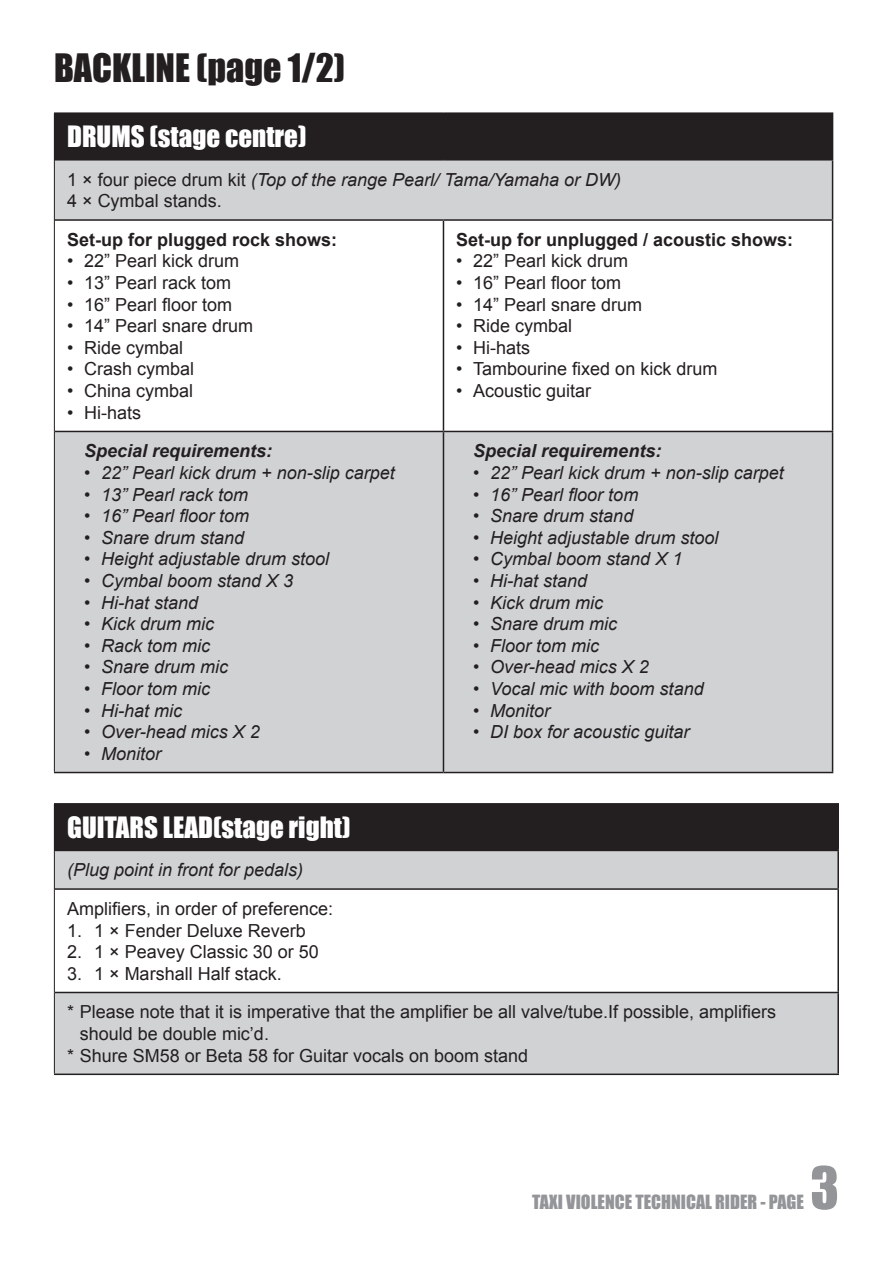
<style>
.page{position:relative;width:893px;height:1263px;background:#fff}
.page>*{position:absolute;margin:0;border:0;box-sizing:border-box;transform-origin:0 0}
.t1{font:54px "Impact";color:#939598}
.t2{font:36px "Impact";color:#231f20}
.t3{font:27px "Impact";color:#fff}
.t4{font:italic 18px/21.6px "Arial";color:#231f20}
.t5{font:18px/38.5px "Arial";color:#231f20}
.t6{font:700 18px "Arial";color:#231f20}
.t7{font:italic 700 18px "Arial";color:#231f20}
.t8{font:18px "Impact";color:#939598}
.s1{font-style:normal}
</style>
<div class="page">
<div style="left:54px;top:113px;width:779px;height:47px;background:#231f20"></div>
<div style="left:55px;top:161px;width:777px;height:611px;background:#d1d2d4"></div>
<svg style="left:55px;top:221px;width:777px;height:210px"></svg>
<hr style="left:55px;top:159px;width:388px;height:2px;background:#231f20">
<hr style="left:443px;top:159px;width:390px;height:2px;background:#231f20">
<hr style="left:832px;top:161px;width:1px;height:58px;background:#231f20">
<hr style="left:55px;top:219px;width:388px;height:2px;background:#231f20">
<hr style="left:443px;top:219px;width:390px;height:2px;background:#231f20">
<hr style="left:443px;top:221px;width:1px;height:210px;background:#231f20">
<hr style="left:832px;top:221px;width:1px;height:210px;background:#231f20">
<hr style="left:55px;top:431px;width:388px;height:1px;background:#231f20">
<hr style="left:443px;top:431px;width:390px;height:1px;background:#231f20">
<hr style="left:443px;top:432px;width:1px;height:340px;background:#231f20">
<hr style="left:832px;top:432px;width:1px;height:340px;background:#231f20">
<hr style="left:54px;top:772px;width:389px;height:1px;background:#231f20">
<hr style="left:443px;top:772px;width:390px;height:1px;background:#231f20">
<hr style="left:54px;top:160px;width:1px;height:60px;background:#231f20">
<hr style="left:54px;top:220px;width:1px;height:211px;background:#231f20">
<hr style="left:54px;top:431px;width:1px;height:341px;background:#231f20">
<div style="left:54px;top:803px;width:784px;height:47px;background:#231f20"></div>
<div style="left:55px;top:851px;width:782px;height:222px;background:#d1d2d4"></div>
<div style="left:54px;top:889px;width:784px;height:103px;background:#fff"></div>
<hr style="left:837px;top:804px;width:2px;height:46px;background:#231f20">
<hr style="left:55px;top:850px;width:784px;height:1px;background:#231f20">
<hr style="left:837px;top:851px;width:2px;height:37px;background:#231f20">
<hr style="left:55px;top:888px;width:784px;height:2px;background:#231f20">
<hr style="left:837px;top:890px;width:2px;height:102px;background:#231f20">
<hr style="left:55px;top:992px;width:784px;height:1px;background:#231f20">
<hr style="left:837px;top:993px;width:2px;height:80px;background:#231f20">
<hr style="left:54px;top:1073px;width:785px;height:2px;background:#231f20">
<hr style="left:54px;top:803px;width:785px;height:1px;background:#231f20">
<hr style="left:54px;top:850px;width:1px;height:39px;background:#231f20">
<hr style="left:54px;top:889px;width:1px;height:103px;background:#231f20">
<hr style="left:54px;top:992px;width:1px;height:81px;background:#231f20">
<h2 class="t2" style="left:54px;top:40px;width:293px">BACKLINE (page 1/2)</h2>
<h3 class="t3" style="left:67px;top:115px;width:241px">DRUMS (stage centre)</h3>
<p class="t4" style="left:67px;top:169px;width:556px"><span class="s1">1 × four piece drum kit</span> (Top of the range Pearl/ Tama/Yamaha or DW)<br><span class="s1">4 × Cymbal stands.</span></p>
<p class="t6" style="left:67px;top:228px;width:272px">Set-up for plugged rock shows:</p>
<p class="t5" style="left:67px;top:242px;width:174px">• 22” Pearl kick drum</p>
<p class="t5" style="left:67px;top:264px;width:166px">• 13” Pearl rack tom</p>
<p class="t5" style="left:67px;top:285px;width:167px">• 16” Pearl floor tom</p>
<p class="t5" style="left:67px;top:307px;width:188px">• 14” Pearl snare drum</p>
<p class="t5" style="left:67px;top:328px;width:118px">• Ride cymbal</p>
<p class="t5" style="left:67px;top:350px;width:129px">• Crash cymbal</p>
<p class="t5" style="left:67px;top:372px;width:128px">• China cymbal</p>
<p class="t5" style="left:67px;top:393px;width:76px">• Hi-hats</p>
<p class="t6" style="left:456px;top:228px;width:339px">Set-up for unplugged / acoustic shows:</p>
<p class="t5" style="left:456px;top:242px;width:174px">• 22” Pearl kick drum</p>
<p class="t5" style="left:456px;top:264px;width:167px">• 16” Pearl floor tom</p>
<p class="t5" style="left:456px;top:285px;width:188px">• 14” Pearl snare drum</p>
<p class="t5" style="left:456px;top:307px;width:118px">• Ride cymbal</p>
<p class="t5" style="left:456px;top:328px;width:76px">• Hi-hats</p>
<p class="t5" style="left:456px;top:350px;width:263px">• Tambourine fixed on kick drum</p>
<p class="t5" style="left:456px;top:372px;width:137px">• Acoustic guitar</p>
<p class="t7" style="left:84px;top:439px;width:190px">Special requirements:</p>
<p class="t4" style="left:84px;top:462px;width:312px">• 22” Pearl kick drum + non-slip carpet</p>
<p class="t4" style="left:84px;top:484px;width:166px">• 13” Pearl rack tom</p>
<p class="t4" style="left:84px;top:505px;width:167px">• 16” Pearl floor tom</p>
<p class="t4" style="left:84px;top:527px;width:162px">• Snare drum stand</p>
<p class="t4" style="left:84px;top:548px;width:247px">• Height adjustable drum stool</p>
<p class="t4" style="left:84px;top:570px;width:211px">• Cymbal boom stand X 3</p>
<p class="t4" style="left:84px;top:592px;width:116px">• Hi-hat stand</p>
<p class="t4" style="left:84px;top:613px;width:132px">• Kick drum mic</p>
<p class="t4" style="left:84px;top:635px;width:128px">• Rack tom mic</p>
<p class="t4" style="left:84px;top:656px;width:146px">• Snare drum mic</p>
<p class="t4" style="left:84px;top:678px;width:128px">• Floor tom mic</p>
<p class="t4" style="left:84px;top:700px;width:100px">• Hi-hat mic</p>
<p class="t4" style="left:84px;top:721px;width:177px">• Over-head mics X 2</p>
<p class="t4" style="left:84px;top:743px;width:79px">• Monitor</p>
<p class="t7" style="left:473px;top:439px;width:190px">Special requirements:</p>
<p class="t4" style="left:473px;top:462px;width:312px">• 22” Pearl kick drum + non-slip carpet</p>
<p class="t4" style="left:473px;top:484px;width:167px">• 16” Pearl floor tom</p>
<p class="t4" style="left:473px;top:505px;width:162px">• Snare drum stand</p>
<p class="t4" style="left:473px;top:527px;width:247px">• Height adjustable drum stool</p>
<p class="t4" style="left:473px;top:548px;width:211px">• Cymbal boom stand X 1</p>
<p class="t4" style="left:473px;top:570px;width:116px">• Hi-hat stand</p>
<p class="t4" style="left:473px;top:592px;width:132px">• Kick drum mic</p>
<p class="t4" style="left:473px;top:613px;width:146px">• Snare drum mic</p>
<p class="t4" style="left:473px;top:635px;width:128px">• Floor tom mic</p>
<p class="t4" style="left:473px;top:656px;width:177px">• Over-head mics X 2</p>
<p class="t4" style="left:473px;top:678px;width:232px">• Vocal mic with boom stand</p>
<p class="t4" style="left:473px;top:700px;width:79px">• Monitor</p>
<p class="t4" style="left:473px;top:721px;width:218px">• DI box for acoustic guitar</p>
<h3 class="t3" style="left:67px;top:806px;width:285px">GUITARS LEAD(stage right)</h3>
<p class="t4" style="left:67px;top:859px;width:238px">(Plug point in front for pedals)</p>
<p class="t5" style="left:67px;top:889px;width:268px">Amplifiers, in order of preference:</p>
<p class="t5" style="left:67px;top:911px;width:240px">1. 1 × Fender Deluxe Reverb</p>
<p class="t5" style="left:67px;top:933px;width:253px">2. 1 × Peavey Classic 30 or 50</p>
<p class="t5" style="left:67px;top:954px;width:711px">3. 1 × Marshall Half stack.<br>* Please note that it is imperative that the amplifier be all valve/tube.If possible, amplifiers</p>
<p class="t5" style="left:67px;top:1023px;width:462px;line-height:21.6px;text-indent:13px">should be double mic’d.<br>* Shure SM58 or Beta 58 for Guitar vocals on boom stand</p>
<p class="t8" style="left:532px;top:1188px;width:273px">TAXI VIOLENCE TECHNICAL RIDER - PAGE</p>
<h1 class="t1" style="left:810px;top:1146px;width:30px">3</h1>
</div>
